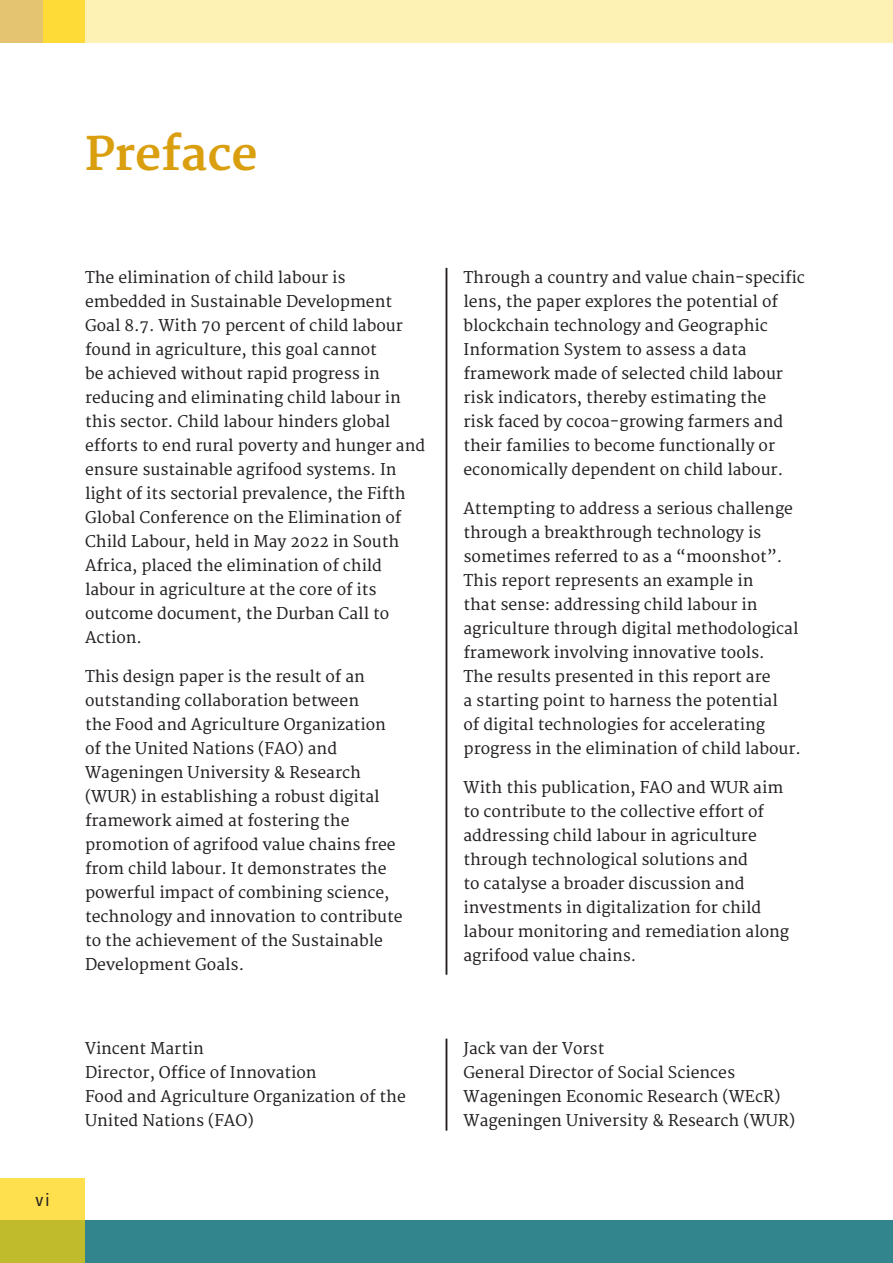
<style>
.page{position:relative;width:893px;height:1263px;background:#fff}
.page>*{position:absolute;margin:0;border:0;box-sizing:border-box;transform-origin:0 0}
.Heading_01{font:700 45px "Merriweather";color:#da9f0f}
.pagenumber{font:condensed 18px "Univers LT Std";color:#231f20}
.Main_text{font:15.75px/24px "Merriweather";color:#231f20}
</style>
<div class="page">
<div style="left:43px;top:0;width:42px;height:43px;background:#fedb36"></div>
<div style="left:0;top:0;width:43px;height:43px;background:#e4c471"></div>
<div style="left:85px;top:0;width:808px;height:43px;background:#fef1b4"></div>
<div style="left:0;top:1220px;width:893px;height:43px;background:#33858d"></div>
<svg style="left:0;top:1178px;width:85px;height:85px;background:#decd3d"></svg>
<hr style="left:446px;top:268px;width:1px;height:706px;background:#231f20">
<hr style="left:446px;top:1039px;width:1px;height:91px;background:#231f20">
<p class="Heading_01" style="left:85px;top:128px;width:174px">Preface</p>
<p class="pagenumber" style="left:36px;top:1189px;width:15px">vi</p>
<p class="Main_text" style="left:85px;top:266px;width:342px">The elimination of child labour is embedded in Sustainable Development Goal 8.7. With 70 percent of child labour found in agriculture, this goal cannot<br>be achieved without rapid progress in reducing and eliminating child labour in this sector. Child labour hinders global efforts to end rural poverty and hunger and ensure sustainable agrifood systems. In light of its sectorial prevalence, the Fifth Global Conference on the Elimination of Child Labour, held in May 2022 in South Africa, placed the elimination of child labour in agriculture at the core of its outcome document, the Durban Call to Action.</p>
<p class="Main_text" style="left:85px;top:665px;width:319px">This design paper is the result of an outstanding collaboration between<br>the Food and Agriculture Organization of the United Nations (FAO) and Wageningen University &amp; Research (WUR) in establishing a robust digital framework aimed at fostering the promotion of agrifood value chains free from child labour. It demonstrates the powerful impact of combining science, technology and innovation to contribute to the achievement of the Sustainable Development Goals.</p>
<p class="Main_text" style="left:463px;top:266px;width:343px">Through a country and value chain-specific lens, the paper explores the potential of blockchain technology and Geographic Information System to assess a data framework made of selected child labour risk indicators, thereby estimating the<br>risk faced by cocoa-growing farmers and their families to become functionally or economically dependent on child labour.</p>
<p class="Main_text" style="left:463px;top:497px;width:339px">Attempting to address a serious challenge through a breakthrough technology is sometimes referred to as a “moonshot”.<br>This report represents an example in<br>that sense: addressing child labour in agriculture through digital methodological framework involving innovative tools.<br>The results presented in this report are<br>a starting point to harness the potential<br>of digital technologies for accelerating progress in the elimination of child labour.</p>
<p class="Main_text" style="left:463px;top:776px;width:327px">With this publication, FAO and WUR aim to contribute to the collective effort of addressing child labour in agriculture through technological solutions and<br>to catalyse a broader discussion and investments in digitalization for child labour monitoring and remediation along agrifood value chains.</p>
<p class="Main_text" style="left:85px;top:1036px;width:322px">Vincent Martin<br>Director, Office of Innovation<br>Food and Agriculture Organization of the<br>United Nations (FAO)</p>
<p class="Main_text" style="left:463px;top:1036px;width:333px">Jack van der Vorst<br>General Director of Social Sciences Wageningen Economic Research (WEcR)<br>Wageningen University &amp; Research (WUR)</p>
</div>
